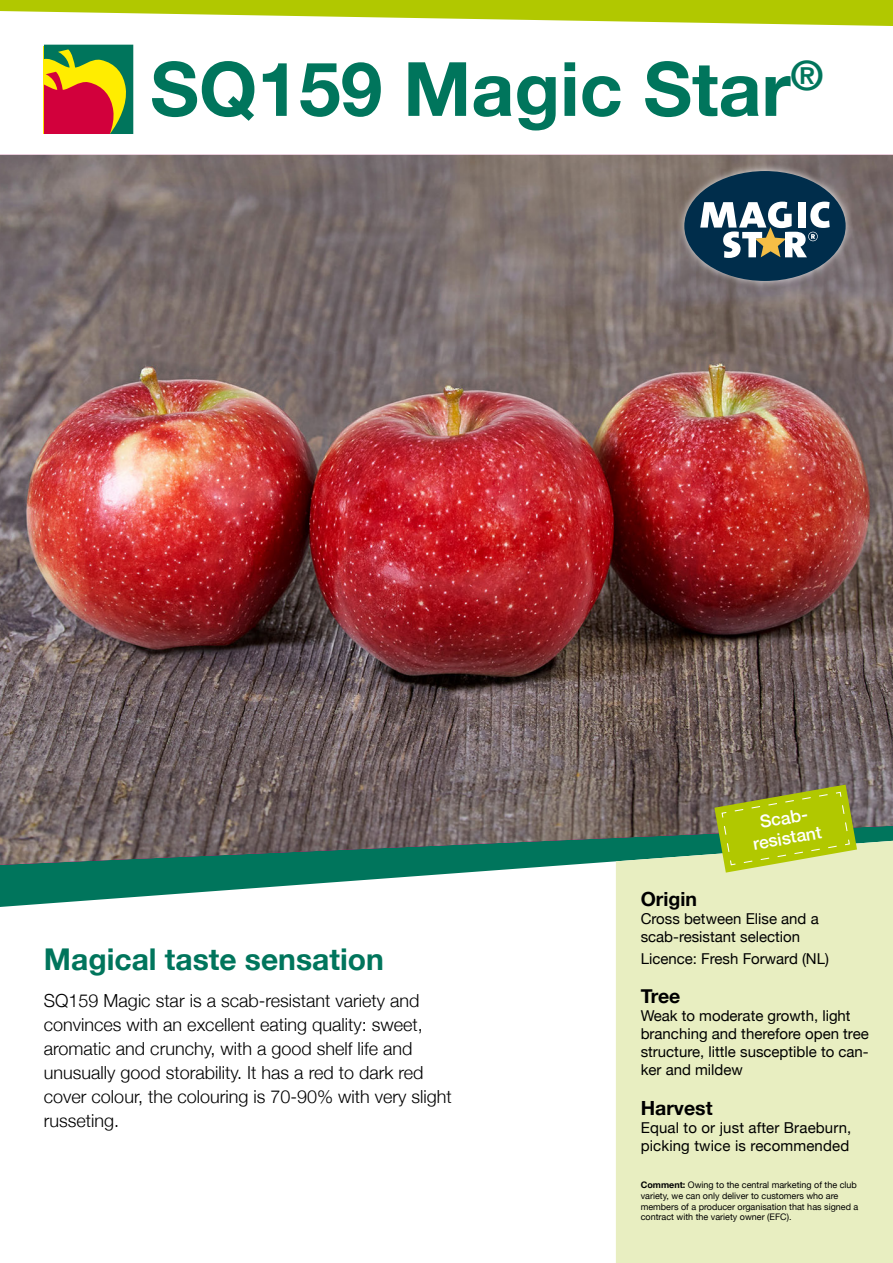
<style>
.page{position:relative;width:893px;height:1263px;background:#fff}
.page>*{position:absolute;margin:0;border:0;box-sizing:border-box;transform-origin:0 0}
.t1{font:700 75px "Helvetica Neue";color:#00755c}
.t2{font:700 30px "Helvetica Neue";color:#00755c}
.t3{font:700 19.5px "Helvetica Neue";color:#000}
.t4{font:300 18px/24px "Helvetica Neue";color:#000}
.t5{font:500 17.55px/20.1px "Helvetica Neue";color:#fff;text-align:center}
.t6{font:15px/18px "Helvetica Neue";color:#000}
.t7{font:9px/10.8px "Helvetica Neue";color:#000}
.s1{font-weight:700}
</style>
<div class="page">
<img style="left:0;top:155px;width:893px;height:686px">
<svg style="left:0;top:841px;width:616px;height:66px"></svg>
<div style="left:616px;top:841px;width:277px;height:422px;background:#e8eec1"></div>
<svg style="left:0;top:0;width:893px;height:26px"></svg>
<svg style="left:44px;top:45px;width:89px;height:89px;background:#a16634"></svg>
<div style="left:676px;top:163px;width:178px;height:126px;background:#fff;opacity:.75"></div>
<div style="left:684px;top:171px;width:162px;height:110px;background:#002d4b;border-radius:50%"></div>
<svg style="left:700px;top:202px;width:130px;height:56px"></svg>
<svg style="left:714px;top:784px;width:143px;height:88px;background:#acbc2d"></svg>
<h1 class="t1" style="left:150px;top:43px;width:674px">SQ159 Magic Star<sup>®</sup></h1>
<h2 class="t2" style="left:44px;top:940px;width:341px">Magical taste sensation</h2>
<p class="t4" style="left:44px;top:988px;width:409px">SQ159 Magic star is a scab-resistant variety and convinces with an excellent eating quality: sweet, aromatic and crunchy, with a good shelf life and unusually good storability. It has a red to dark red cover colour, the colouring is 70-90% with very slight russeting.</p>
<p class="t5" style="left:748px;top:813px;width:71px;rotate:-10deg">Scab&shy;resistant</p>
<p class="t3" style="left:641px;top:887px;width:58px">Origin</p>
<p class="t6" style="left:641px;top:910px;width:180px">Cross between Elise and a scab-resistant selection</p>
<p class="t6" style="left:641px;top:951px;width:190px">Licence: Fresh Forward (NL)</p>
<p class="t3" style="left:641px;top:984px;width:41px">Tree</p>
<p class="t6" style="left:641px;top:1008px;width:230px">Weak to moderate growth, light branching and therefore open tree structure, little susceptible to can&shy;ker and mildew</p>
<p class="t3" style="left:641px;top:1096px;width:73px">Harvest</p>
<p class="t6" style="left:641px;top:1119px;width:212px">Equal to or just after Braeburn, picking twice is recommended</p>
<p class="t7" style="left:641px;top:1180px;width:219px"><span class="s1">Comment:</span> Owing to the central marketing of the club variety, we can only deliver to customers who are members of a producer organisation that has signed a contract with the variety owner (EFC).</p>
</div>
